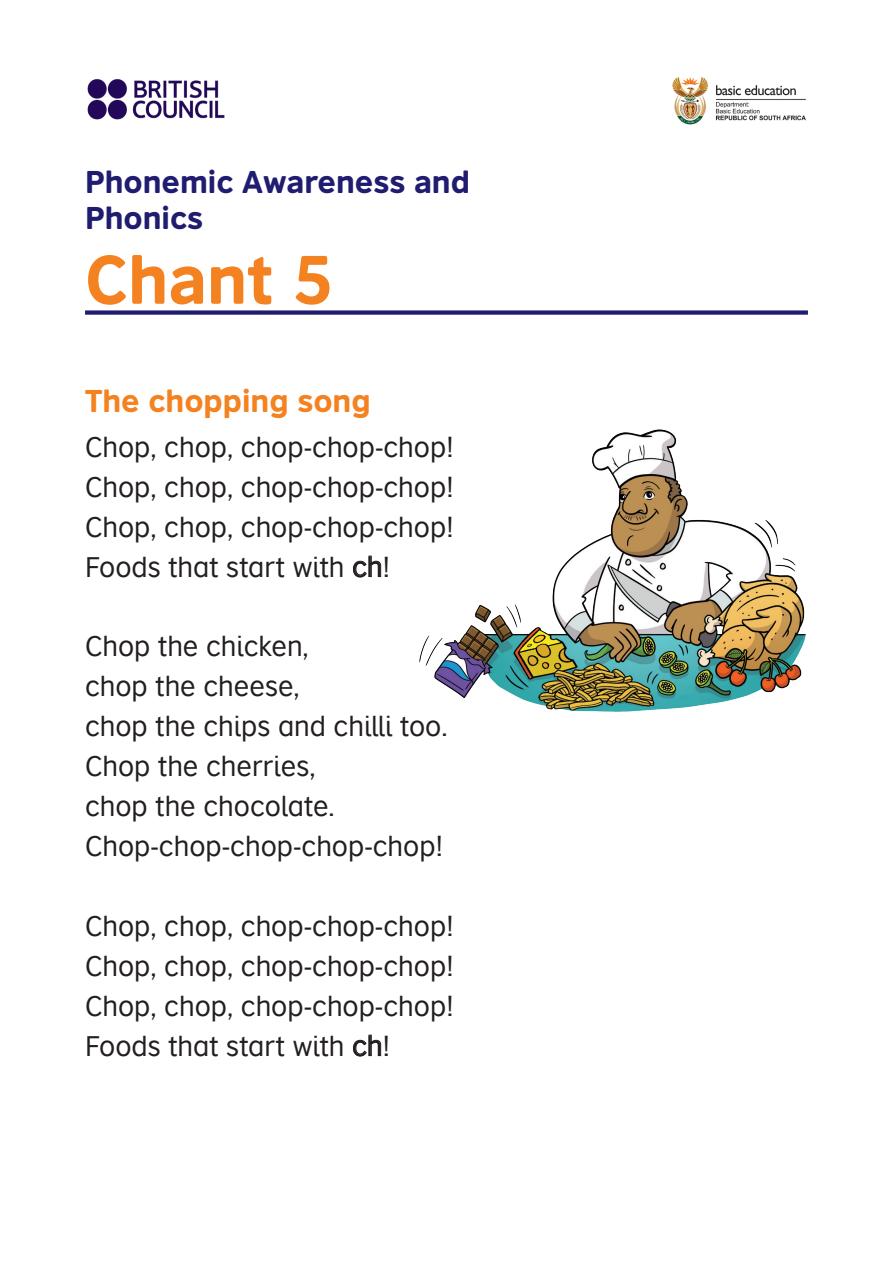
<style>
.page{position:relative;width:893px;height:1263px;background:#fff}
.page>*{position:absolute;margin:0;border:0;box-sizing:border-box;transform-origin:0 0}
.t1{font:64.5px "British Council Sans Headline";color:#f58220}
.t2{font:30px/36px "British Council Sans Headline";color:#201c70}
.t3{font:30px "British Council Sans Headline";color:#f58220}
.t4{font:27px "British Council Sans Inf";color:#231f20}
</style>
<div class="page">
<div style="left:85px;top:310px;width:723px;height:5px;background:#201c70"></div>
<img style="left:419px;top:429px;width:387px;height:283px">
<img style="left:672px;top:77px;width:134px;height:48px">
<img style="left:87px;top:79px;width:138px;height:41px">
<p class="t2" style="left:85px;top:162px;width:386px">Phonemic Awareness and<br>Phonics</p>
<p class="t1" style="left:85px;top:229px;width:250px">Chant 5</p>
<p class="t3" style="left:85px;top:377px;width:287px">The chopping song</p>
<p class="t4" style="left:85px;top:430px;width:371px">Chop, chop, chop-chop-chop!</p>
<p class="t4" style="left:85px;top:470px;width:371px">Chop, chop, chop-chop-chop!</p>
<p class="t4" style="left:85px;top:510px;width:371px">Chop, chop, chop-chop-chop!</p>
<p class="t4" style="left:85px;top:550px;width:307px">Foods that start with ch!</p>
<p class="t4" style="left:85px;top:630px;width:225px">Chop the chicken,</p>
<p class="t4" style="left:85px;top:670px;width:216px">chop the cheese,</p>
<p class="t4" style="left:85px;top:709px;width:364px">chop the chips and chilli too.</p>
<p class="t4" style="left:85px;top:749px;width:232px">Chop the cherries,</p>
<p class="t4" style="left:85px;top:789px;width:251px">chop the chocolate.</p>
<p class="t4" style="left:85px;top:829px;width:360px">Chop-chop-chop-chop-chop!</p>
<p class="t4" style="left:85px;top:909px;width:371px">Chop, chop, chop-chop-chop!</p>
<p class="t4" style="left:85px;top:949px;width:371px">Chop, chop, chop-chop-chop!</p>
<p class="t4" style="left:85px;top:989px;width:371px">Chop, chop, chop-chop-chop!</p>
<p class="t4" style="left:85px;top:1029px;width:307px">Foods that start with ch!</p>
</div>
